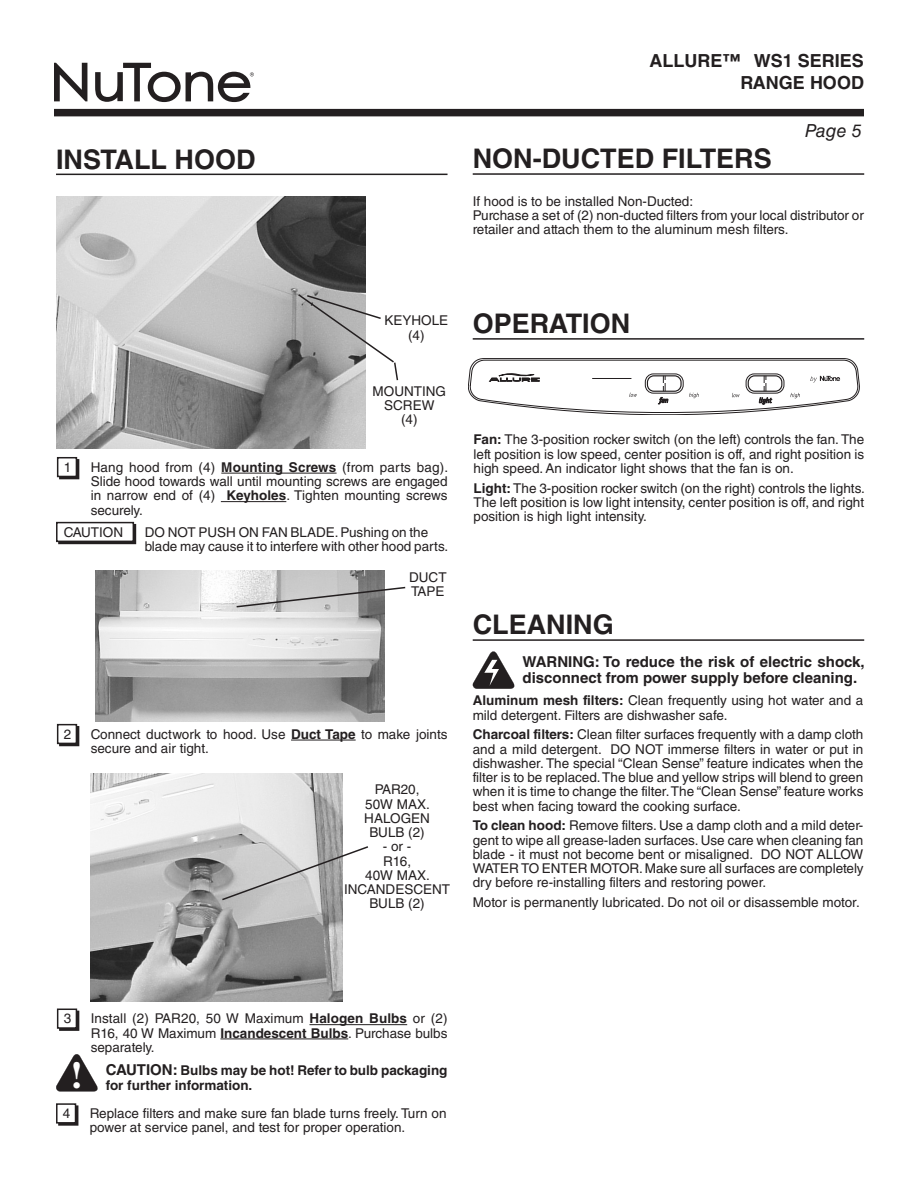
<style>
.page{position:relative;width:918px;height:1188px;background:#fff}
.page>*{position:absolute;margin:0;border:0;box-sizing:border-box;transform-origin:0 0}
.t1{font:700 37.8px "Times";color:#fff}
.Subhead_1{font:700 27px "Helvetica LT Std";color:#231f20}
.t2{font:700 18px/21.6px "Helvetica LT Std";color:#231f20;text-align:right}
.t3{font:italic 18px "Helvetica LT Std";color:#231f20}
.Body_text{font:700 15px/15.8px "Helvetica LT Std";color:#231f20}
.Body_text-2{font:13.5px/14.2px "Helvetica LT Std";color:#231f20;text-align:justify}
.Body_text-3{font:700 13.5px/14.2px "Helvetica LT Std";color:#231f20}
.s1{font-weight:700}
.s2{font-size:15px}
</style>
<div class="page">
<div style="left:54px;top:109px;width:810px;height:7px;background:#231f20"></div>
<div style="left:235px;top:58px;width:13px;height:13px;border:2px solid #fff;border-radius:50%"></div>
<svg style="left:54px;top:63px;width:200px;height:39px"></svg>
<svg style="left:468px;top:358px;width:392px;height:57px"></svg>
<svg style="left:473px;top:651px;width:41px;height:38px"></svg>
<hr style="left:473px;top:338px;width:391px;height:2px;background:#231f20">
<hr style="left:473px;top:639px;width:391px;height:2px;background:#231f20">
<img style="left:56px;top:197px;width:309px;height:251px">
<hr style="left:56px;top:174px;width:392px;height:1px;background:#231f20">
<svg style="left:297px;top:293px;width:102px;height:89px"></svg>
<div style="left:59px;top:459px;width:20px;height:20px;border:2px solid #231f20"></div>
<div style="left:58px;top:458px;width:18px;height:18px;background:#fff"></div>
<div style="left:57px;top:457px;width:20px;height:20px;border:2px solid #231f20"></div>
<hr style="left:221px;top:473px;width:116px;height:1px;background:#231f20">
<hr style="left:221px;top:501px;width:65px;height:1px;background:#231f20">
<img style="left:90px;top:774px;width:253px;height:228px">
<svg style="left:220px;top:845px;width:148px;height:57px"></svg>
<div style="left:58px;top:1105px;width:20px;height:21px;border:2px solid #231f20"></div>
<div style="left:57px;top:1104px;width:19px;height:19px;background:#fff"></div>
<div style="left:56px;top:1103px;width:20px;height:21px;border:2px solid #231f20"></div>
<img style="left:95px;top:571px;width:289px;height:150px">
<div style="left:59px;top:726px;width:20px;height:20px;border:2px solid #231f20"></div>
<div style="left:58px;top:725px;width:18px;height:18px;background:#fff"></div>
<div style="left:57px;top:724px;width:20px;height:20px;border:2px solid #231f20"></div>
<hr style="left:291px;top:740px;width:65px;height:1px;background:#231f20">
<svg style="left:235px;top:586px;width:171px;height:22px;background:#bcbcbc"></svg>
<div style="left:58px;top:524px;width:78px;height:20px;border:2px solid #231f20"></div>
<div style="left:57px;top:523px;width:76px;height:18px;background:#fff"></div>
<div style="left:56px;top:522px;width:78px;height:20px;border:2px solid #231f20"></div>
<div style="left:59px;top:1011px;width:20px;height:20px;border:2px solid #231f20"></div>
<div style="left:58px;top:1009px;width:18px;height:19px;background:#fff"></div>
<div style="left:57px;top:1009px;width:20px;height:20px;border:2px solid #231f20"></div>
<hr style="left:309px;top:1024px;width:98px;height:1px;background:#231f20">
<hr style="left:220px;top:1039px;width:128px;height:1px;background:#231f20">
<svg style="left:56px;top:1054px;width:42px;height:38px"></svg>
<hr style="left:473px;top:173px;width:391px;height:2px;background:#231f20">
<p class="Subhead_1" style="left:56px;top:143px;width:201px">INSTALL HOOD</p>
<h3 class="t2" style="left:649px;top:50px;width:216px">ALLURE™ WS1 SERIES<br>RANGE HOOD</h3>
<p class="Subhead_1" style="left:473px;top:142px;width:301px">NON-DUCTED FILTERS</p>
<h3 class="t3" style="left:805px;top:120px;width:58px">Page 5</h3>
<p class="Body_text-2" style="left:473px;top:194px;width:222px">If hood is to be installed Non-Ducted:</p>
<p class="Body_text-2" style="left:473px;top:208px;width:393px">Purchase a set of (2) non-ducted filters from your local distributor or retailer and attach them to the aluminum mesh filters.</p>
<p class="Body_text-2" style="left:385px;top:313px;width:65px;text-align:center">KEYHOLE (4)</p>
<p class="Body_text-2" style="left:373px;top:384px;width:75px">MOUNTING</p>
<p class="Body_text-2" style="left:384px;top:398px;width:52px">SCREW</p>
<p class="Body_text-2" style="left:401px;top:412px;width:18px">(4)</p>
<p class="Body_text-2" style="left:64px;top:460px;width:9px">1</p>
<p class="Body_text-2" style="left:91px;top:460px;width:359px">Hang hood from (4) <span class="s1">Mounting Screws</span> (from parts bag).<br>Slide hood towards wall until mounting screws are engaged in narrow end of (4) <span class="s1">Keyholes</span>. Tighten mounting screws securely.</p>
<p class="Body_text-2" style="left:64px;top:525px;width:61px">CAUTION</p>
<p class="Body_text-2" style="left:145px;top:525px;width:305px">DO NOT PUSH ON FAN BLADE. Pushing on the blade may cause it to interfere with other hood parts.</p>
<p class="Body_text-2" style="left:409px;top:570px;width:39px">DUCT</p>
<p class="Body_text-2" style="left:411px;top:585px;width:35px">TAPE</p>
<p class="Body_text-2" style="left:64px;top:727px;width:9px">2</p>
<p class="Body_text-2" style="left:91px;top:727px;width:358px">Connect ductwork to hood. Use <span class="s1">Duct Tape</span> to make joints secure and air tight.</p>
<p class="Body_text-2" style="left:375px;top:782px;width:46px">PAR20,</p>
<p class="Body_text-2" style="left:365px;top:797px;width:66px">50W MAX.</p>
<p class="Body_text-2" style="left:364px;top:811px;width:67px">HALOGEN</p>
<p class="Body_text-2" style="left:369px;top:825px;width:57px">BULB (2)</p>
<p class="Body_text-2" style="left:383px;top:839px;width:30px">- or -</p>
<p class="Body_text-2" style="left:383px;top:854px;width:29px">R16,</p>
<p class="Body_text-2" style="left:365px;top:868px;width:66px">40W MAX.</p>
<p class="Body_text-2" style="left:344px;top:882px;width:107px;text-align:center">INCANDESCENT<br>BULB (2)</p>
<p class="Subhead_1" style="left:473px;top:307px;width:159px">OPERATION</p>
<p class="Body_text-2" style="left:474px;top:433px;width:392px"><span class="s1">Fan:</span> The 3-position rocker switch (on the left) controls the fan. The left position is low speed, center position is off, and right position is high speed. An indicator light shows that the fan is on.</p>
<p class="Body_text-2" style="left:474px;top:481px;width:393px"><span class="s1">Light:</span> The 3-position rocker switch (on the right) controls the lights.<br>The left position is low light intensity, center position is off, and right position is high light intensity.</p>
<p class="Subhead_1" style="left:473px;top:608px;width:142px">CLEANING</p>
<p class="Body_text" style="left:523px;top:654px;width:344px">WARNING: To reduce the risk of electric shock, disconnect from power supply before cleaning.</p>
<p class="Body_text-2" style="left:473px;top:694px;width:392px"><span class="s1">Aluminum mesh filters:</span> Clean frequently using hot water and a mild detergent. Filters are dishwasher safe.</p>
<p class="Body_text-2" style="left:473px;top:727px;width:392px"><span class="s1">Charcoal filters:</span> Clean filter surfaces frequently with a damp cloth and a mild detergent. DO NOT immerse filters in water or put in dishwasher. The special “Clean Sense” feature indicates when the filter is to be replaced. The blue and yellow strips will blend to green when it is time to change the filter. The “Clean Sense” feature works best when facing toward the cooking surface.</p>
<p class="Body_text-2" style="left:473px;top:818px;width:392px"><span class="s1">To clean hood:</span> Remove filters. Use a damp cloth and a mild deter&shy;gent to wipe all grease-laden surfaces. Use care when cleaning fan blade - it must not become bent or misaligned. DO NOT ALLOW WATER TO ENTER MOTOR. Make sure all surfaces are completely dry before re-installing filters and restoring power.</p>
<p class="Body_text-2" style="left:473px;top:895px;width:389px">Motor is permanently lubricated. Do not oil or disassemble motor.</p>
<p class="Body_text-2" style="left:64px;top:1011px;width:9px">3</p>
<p class="Body_text-2" style="left:91px;top:1011px;width:358px">Install (2) PAR20, 50 W Maximum <span class="s1">Halogen Bulbs</span> or (2)<br>R16, 40 W Maximum <span class="s1">Incandescent Bulbs</span>. Purchase bulbs separately.</p>
<p class="t1" style="left:70px;top:1053px;width:14px">!</p>
<p class="Body_text-3" style="left:106px;top:1063px;width:343px"><span class="s2">CAUTION:</span> Bulbs may be hot! Refer to bulb packaging for further information.</p>
<p class="Body_text-2" style="left:63px;top:1106px;width:9px">4</p>
<p class="Body_text-2" style="left:90px;top:1106px;width:358px">Replace filters and make sure fan blade turns freely. Turn on power at service panel, and test for proper operation.</p>
</div>
